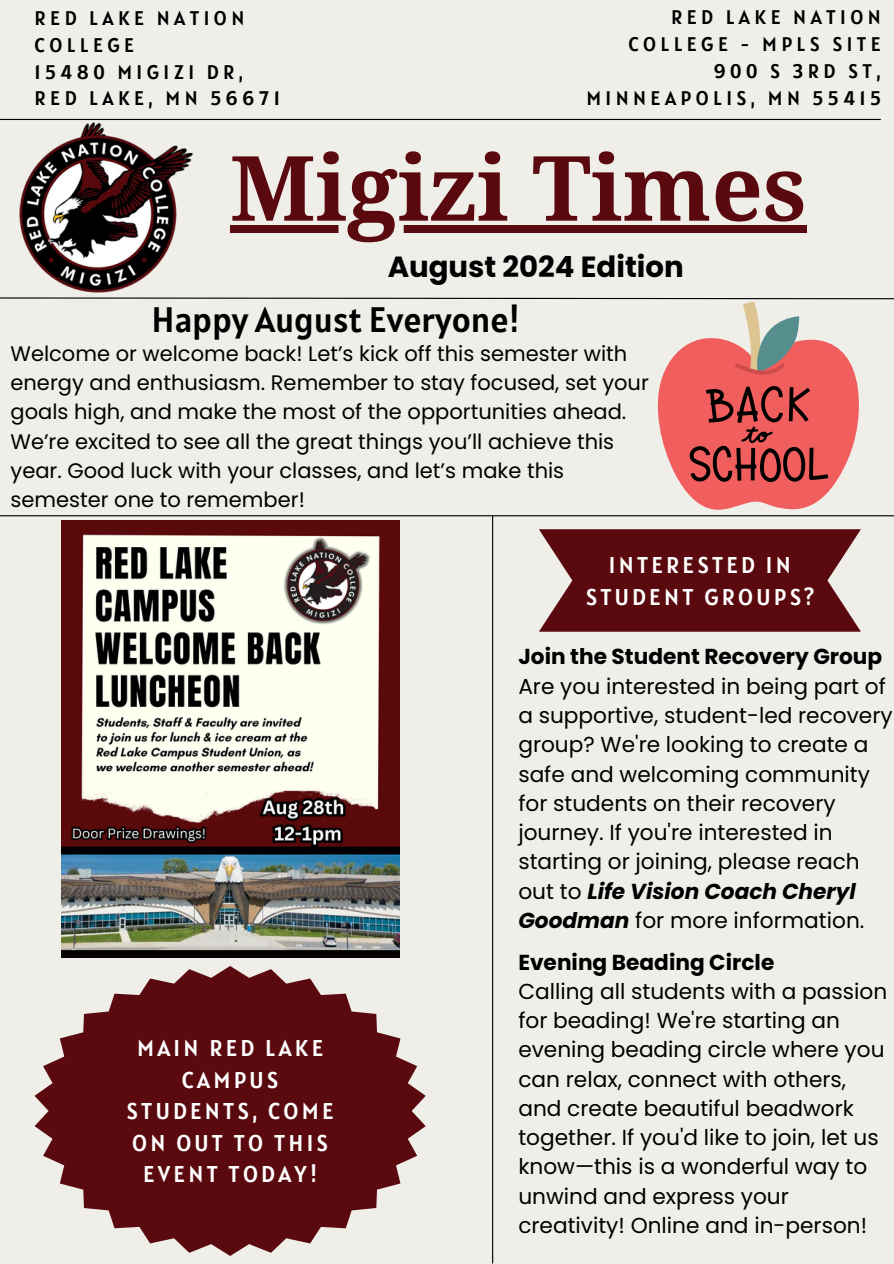
<style>
.page{position:relative;width:894px;height:1264px;background:#fff}
.page>*{position:absolute;margin:0;border:0;box-sizing:border-box;transform-origin:0 0}
.t1{font:700 90px "Droid Serif";color:#5a0a0e}
.t2{font:35.25px "Alatsi";color:#000}
.t3{font:700 29.1px "Poppins";color:#000}
.t4{font:22.65px/31.5px "Alatsi";letter-spacing:.145em;color:#fff;text-align:center}
.t5{font:21.6px/29.2px "Poppins";color:#000}
.t6{font:21px/29.2px "Poppins";color:#000}
.t7{font:19.65px/27px "Alatsi";letter-spacing:.225em;color:#000;text-align:right}
.s1{font-weight:700}
.s2{font-weight:700;font-style:italic}
</style>
<div class="page">
<div style="left:0;top:0;width:893px;height:1263px;background:#f0eee9"></div>
<hr style="left:0;top:119px;width:880px;height:1px;background:#000">
<div style="left:230px;top:225px;width:576px;height:8px;background:#5a0a0e"></div>
<img style="left:20px;top:122px;width:173px;height:171px">
<hr style="left:0;top:515px;width:893px;height:1px;background:#000">
<svg style="left:35px;top:966px;width:390px;height:289px;fill:#5a0a0e"></svg>
<svg style="left:539px;top:529px;width:321px;height:102px;background:#692124"></svg>
<svg style="left:0;top:297px;width:893px;height:213px"></svg>
<hr style="left:492px;top:516px;width:1px;height:747px;background:#000">
<img style="left:61px;top:521px;width:338px;height:436px">
<p class="t7" style="left:35px;top:5px;width:211px;text-align:left">RED LAKE NATION<br>COLLEGE</p>
<h1 class="t7" style="left:35px;top:58px;width:210px">15480 MIGIZI DR,</h1>
<h3 class="t7" style="left:35px;top:85px;width:247px">RED LAKE, MN 56671</h3>
<h5 class="t7" style="left:628px;top:4px;width:254px">RED LAKE NATION<br>COLLEGE - MPLS SITE</h5>
<p class="t7" style="left:586px;top:58px;width:296px">900 S 3RD ST,<br>MINNEAPOLIS, MN 55415</p>
<p class="t1" style="left:230px;top:137px;width:578px">Migizi Times</p>
<h4 class="t3" style="left:387px;top:246px;width:297px">August 2024 Edition</h4>
<h2 class="t2" style="left:151px;top:296px;width:370px">Happy August Everyone!</h2>
<p class="t6" style="left:11px;top:339px;width:639px">Welcome or welcome back! Let’s kick off this semester with energy and enthusiasm. Remember to stay focused, set your goals high, and make the most of the opportunities ahead.<br>We’re excited to see all the great things you’ll achieve this year. Good luck with your classes, and let’s make this semester one to remember!</p>
<p class="t4" style="left:126px;top:1032px;width:208px">MAIN RED LAKE<br>CAMPUS<br>STUDENTS, COME<br>ON OUT TO THIS<br>EVENT TODAY!</p>
<p class="t4" style="left:585px;top:549px;width:230px">INTERESTED IN<br>STUDENT GROUPS?</p>
<h5 class="t5" style="left:518px;top:642px;width:375px"><span class="s1">Join the Student Recovery Group<br></span>Are you interested in being part of a supportive, student-led recovery group? We're looking to create a safe and welcoming community for students on their recovery journey. If you're interested in starting or joining, please reach out to <span class="s2">Life Vision Coach Cheryl<br>Goodman</span> for more information.</h5>
<h5 class="t5" style="left:518px;top:947px;width:370px"><span class="s1">Evening Beading Circle<br></span>Calling all students with a passion for beading! We're starting an evening beading circle where you can relax, connect with others, and create beautiful beadwork together. If you'd like to join, let us know—this is a wonderful way to unwind and express your creativity! Online and in-person!</h5>
</div>
